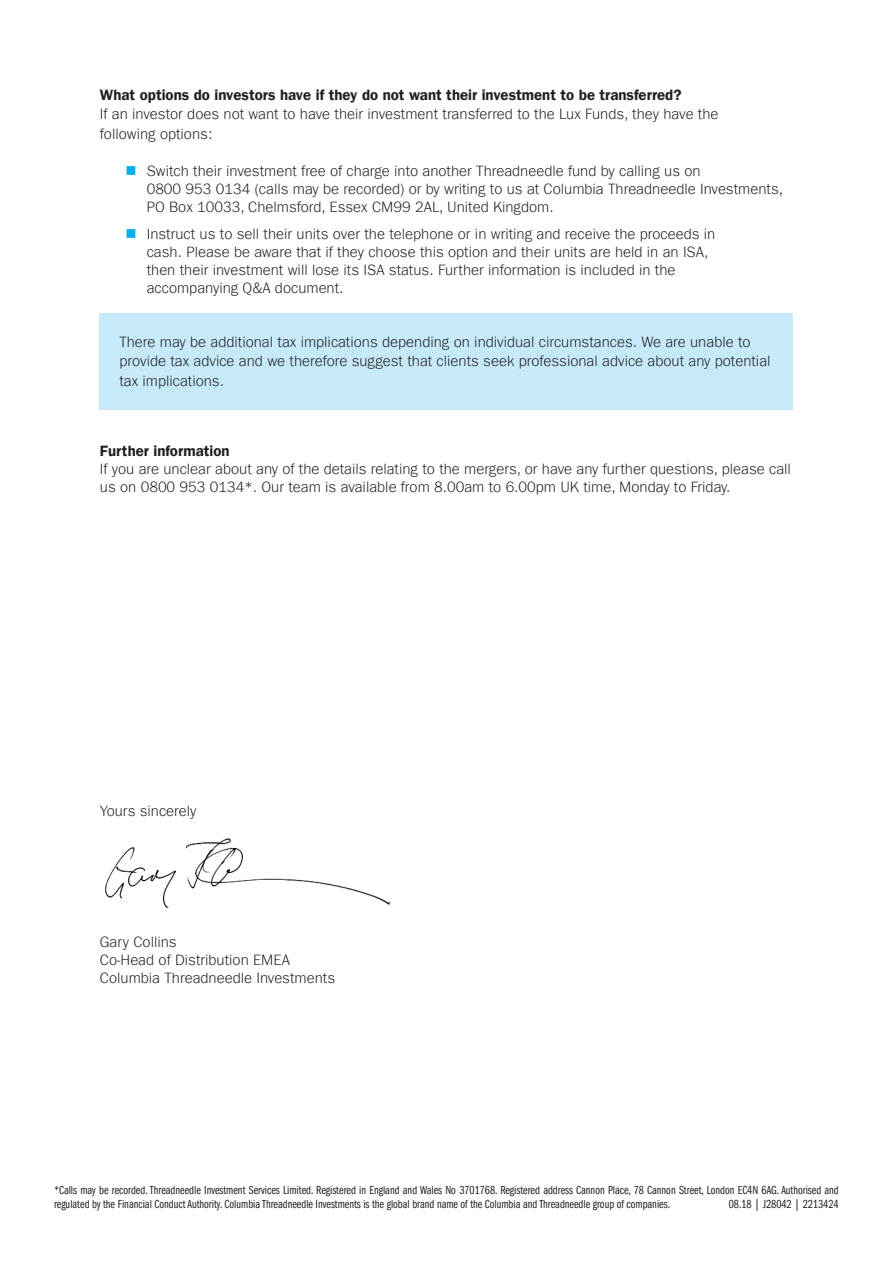
<style>
.page{position:relative;width:893px;height:1263px;background:#fff}
.page>*{position:absolute;margin:0;border:0;box-sizing:border-box;transform-origin:0 0}
.t1{font:300 15px/18px "ITC Frank Gofor Ameriprise";color:#231f20}
.t2{font:15px "ITC Frank Gofor Ameriprise Dm";color:#231f20}
.t3{font:12px/14.4px "ITC Frank Gofor Ameriprise Bk Cm";color:#231f20}
.s1{color:#00aeef}
</style>
<div class="page">
<img style="left:104px;top:838px;width:286px;height:70px">
<div style="left:99px;top:314px;width:693px;height:96px;background:#c6eafa"></div>
<p class="t2" style="left:100px;top:86px;width:583px">What options do investors have if they do not want their investment to be transferred?</p>
<p class="t1" style="left:100px;top:104px;width:620px;line-height:19.5px">If an investor does not want to have their investment transferred to the Lux Funds, they have the following options:</p>
<p class="t1" style="left:147px;top:162px;width:638px;text-indent:-21px"><span class="s1">■</span> Switch their investment free of charge into another Threadneedle fund by calling us on<br>0800 953 0134 (calls may be recorded) or by writing to us at Columbia Threadneedle Investments,<br>PO Box 10033, Chelmsford, Essex CM99 2AL, United Kingdom.</p>
<p class="t1" style="left:147px;top:225px;width:570px;text-indent:-21px"><span class="s1">■</span> Instruct us to sell their units over the telephone or in writing and receive the proceeds in cash. Please be aware that if they choose this option and their units are held in an ISA, then their investment will lose its ISA status. Further information is included in the accompanying Q&amp;A document.</p>
<p class="t1" style="left:119px;top:332px;width:653px;line-height:19.5px">There may be additional tax implications depending on individual circumstances. We are unable to provide tax advice and we therefore suggest that clients seek professional advice about any potential tax implications.</p>
<p class="t2" style="left:100px;top:442px;width:131px">Further information</p>
<p class="t1" style="left:100px;top:460px;width:692px">If you are unclear about any of the details relating to the mergers, or have any further questions, please call us on 0800 953 0134*. Our team is available from 8.00am to 6.00pm UK time, Monday to Friday.</p>
<p class="t1" style="left:100px;top:802px;width:98px">Yours sincerely</p>
<p class="t1" style="left:100px;top:933px;width:78px">Gary Collins</p>
<p class="t1" style="left:100px;top:951px;width:192px">Co-Head of Distribution EMEA</p>
<p class="t1" style="left:100px;top:969px;width:237px">Columbia Threadneedle Investments</p>
<p class="t3" style="left:54px;top:1183px;width:786px">*Calls may be recorded. Threadneedle Investment Services Limited. Registered in England and Wales No 3701768. Registered address Cannon Place, 78 Cannon Street, London EC4N 6AG. Authorised and regulated by the Financial Conduct Authority. Columbia Threadneedle Investments is the global brand name of the Columbia and Threadneedle group of companies.</p>
<p class="t3" style="left:729px;top:1197px;width:111px">08.18 | J28042 | 2213424</p>
</div>
